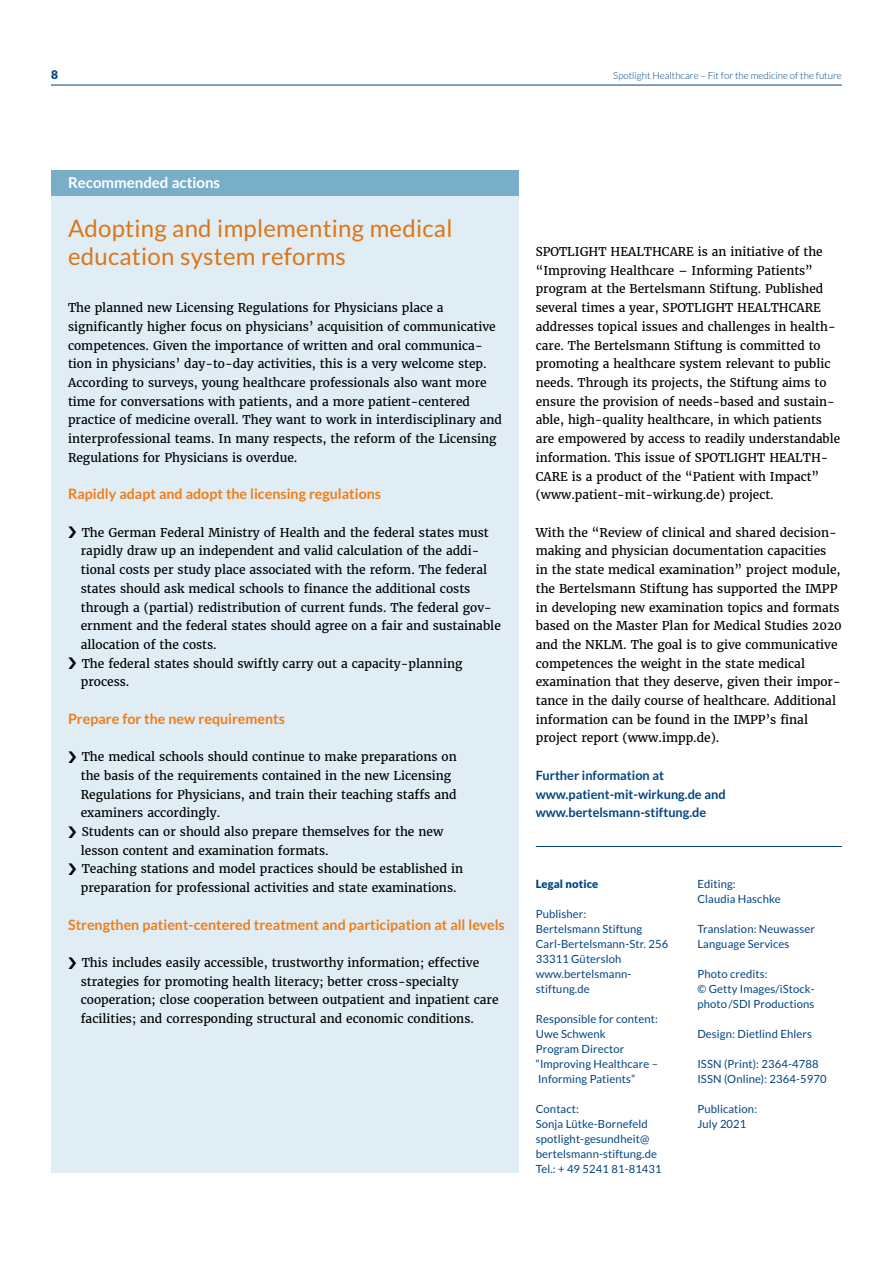
<style>
.page{position:relative;width:893px;height:1263px;background:#fff}
.page>*{position:absolute;margin:0;border:0;box-sizing:border-box;transform-origin:0 0}
.t1{font:24px/28px "Lato";letter-spacing:.01em;color:#dd7515}
.t2{font:700 15px "Lato";color:#fff}
.t3{font:700 14.25px "Lato";color:#ef7d17}
.t4{font:700 12.75px/18.8px "Lato";color:#004380}
.t5{font:12px/18.8px "Merriweather";color:#000}
.t6{font:900 12px "Lato";color:#004380}
.t7{font:11.25px/15px "Lato";letter-spacing:.01em;color:#004380}
.t8{font:900 11.25px "Lato";letter-spacing:.01em;color:#004380}
.t9{font:300 9.75px "Lato";color:#004380}
</style>
<div class="page">
<hr style="left:51px;top:85px;width:791px;height:1px;background:#004380">
<div style="left:51px;top:181px;width:468px;height:992px;background:#e0edf5"></div>
<div style="left:51px;top:170px;width:468px;height:26px;background:#79aec8"></div>
<hr style="left:536px;top:846px;width:306px;height:1px;background:#004380">
<p class="t6" style="left:51px;top:67px;width:8px">8</p>
<p class="t9" style="left:613px;top:70px;width:230px">Spotlight Healthcare – Fit for the medicine of the future</p>
<p class="t2" style="left:68px;top:174px;width:154px">Recommended actions</p>
<h1 class="t1" style="left:68px;top:214px;width:386px">Adopting and implementing medical education system reforms</h1>
<p class="t5" style="left:68px;top:298px;width:436px">The planned new Licensing Regulations for Physicians place a significantly higher focus on physicians’ acquisition of communicative competences. Given the importance of written and oral communica&shy;tion in physicians’ day-to-day activities, this is a very welcome step.<br>According to surveys, young healthcare professionals also want more time for conversations with patients, and a more patient-centered practice of medicine overall. They want to work in interdisciplinary and interprofessional teams. In many respects, the reform of the Licensing Regulations for Physicians is overdue.</p>
<p class="t3" style="left:68px;top:486px;width:315px">Rapidly adapt and adopt the licensing regulations</p>
<p class="t5" style="left:81px;top:523px;width:422px">The German Federal Ministry of Health and the federal states must rapidly draw up an independent and valid calculation of the addi&shy;tional costs per study place associated with the reform. The federal states should ask medical schools to finance the additional costs through a (partial) redistribution of current funds. The federal gov&shy;ernment and the federal states should agree on a fair and sustainable allocation of the costs.<br>The federal states should swiftly carry out a capacity-planning process.</p>
<p class="t3" style="left:68px;top:710px;width:218px">Prepare for the new requirements</p>
<p class="t5" style="left:81px;top:747px;width:384px">The medical schools should continue to make preparations on the basis of the requirements contained in the new Licensing Regulations for Physicians, and train their teaching staffs and examiners accordingly.<br>Students can or should also prepare themselves for the new lesson content and examination formats.<br>Teaching stations and model practices should be established in preparation for professional activities and state examinations.</p>
<p class="t3" style="left:68px;top:916px;width:438px">Strengthen patient-centered treatment and participation at all levels</p>
<p class="t5" style="left:81px;top:953px;width:419px">This includes easily accessible, trustworthy information; effective strategies for promoting health literacy; better cross-specialty cooperation; close cooperation between outpatient and inpatient care facilities; and corresponding structural and economic conditions.</p>
<p class="t5" style="left:536px;top:242px;width:306px">SPOTLIGHT HEALTHCARE is an initiative of the “Improving Healthcare – Informing Patients” program at the Bertelsmann Stiftung. Published several times a year, SPOTLIGHT HEALTHCARE addresses topical issues and challenges in health&shy;care. The Bertelsmann Stiftung is committed to promoting a healthcare system relevant to public needs. Through its projects, the Stiftung aims to ensure the provision of needs-based and sustain&shy;able, high-quality healthcare, in which patients are empowered by access to readily understandable information. This issue of SPOTLIGHT HEALTH-CARE is a product of the “Patient with Impact” (www.patient-mit-wirkung.de) project.</p>
<p class="t5" style="left:536px;top:523px;width:308px">With the “Review of clinical and shared decision&shy;making and physician documentation capacities<br>in the state medical examination” project module, the Bertelsmann Stiftung has supported the IMPP in developing new examination topics and formats based on the Master Plan for Medical Studies 2020 and the NKLM. The goal is to give communicative competences the weight in the state medical examination that they deserve, given their impor&shy;tance in the daily course of healthcare. Additional information can be found in the IMPP’s final project report (www.impp.de).</p>
<p class="t4" style="left:536px;top:766px;width:191px">Further information at www.patient-mit-wirkung.de and www.bertelsmann-stiftung.de</p>
<p class="t8" style="left:536px;top:877px;width:64px">Legal notice</p>
<p class="t7" style="left:536px;top:906px;width:134px">Publisher:<br>Bertelsmann Stiftung<br>Carl-Bertelsmann-Str. 256<br>33311 Gütersloh www.bertelsmann&shy;stiftung.de</p>
<p class="t7" style="left:536px;top:1011px;width:124px">Responsible for content:<br>Uwe Schwenk<br>Program Director “Improving Healthcare –<br>Informing Patients”</p>
<p class="t7" style="left:536px;top:1101px;width:127px">Contact:<br>Sonja Lütke-Bornefeld spotlight-gesundheit@ bertelsmann-stiftung.de<br>Tel.: + 49 5241 81-81431</p>
<p class="t7" style="left:697px;top:876px;width:85px">Editing:<br>Claudia Haschke</p>
<p class="t7" style="left:697px;top:921px;width:119px">Translation: Neuwasser<br>Language Services</p>
<p class="t7" style="left:697px;top:966px;width:119px">Photo credits:<br>© Getty Images/iStock&shy;photo /SDI Productions</p>
<p class="t7" style="left:697px;top:1026px;width:116px">Design: Dietlind Ehlers</p>
<p class="t7" style="left:697px;top:1056px;width:131px">ISSN (Print): 2364-4788<br>ISSN (Online): 2364-5970</p>
<p class="t7" style="left:697px;top:1101px;width:61px">Publication:<br>July 2021</p>
</div>
